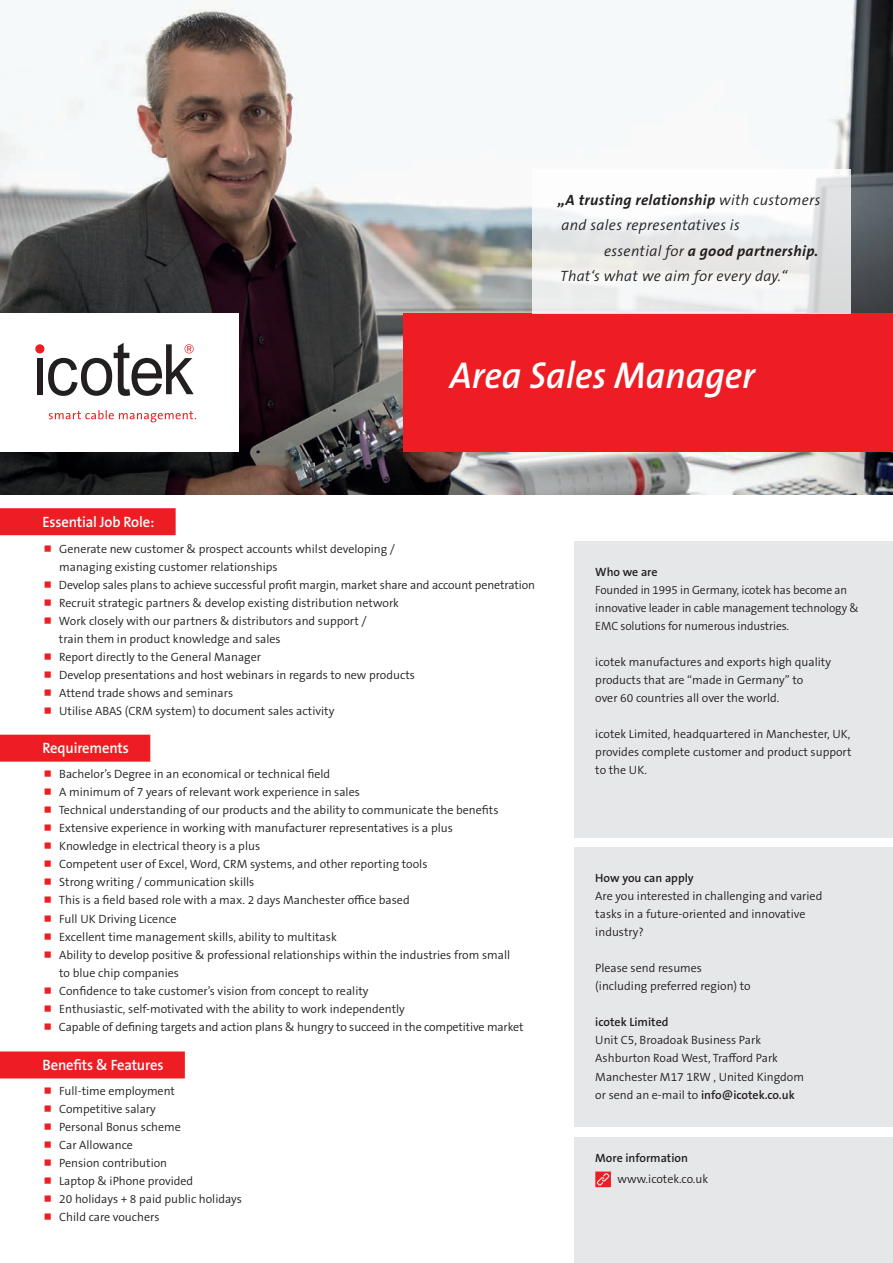
<style>
.page{position:relative;width:893px;height:1263px;background:#fff}
.page>*{position:absolute;margin:0;border:0;box-sizing:border-box;transform-origin:0 0}
.t1{font:italic 600 37.5px "The Sans B W6";color:#fff}
.t2{font:italic 700 15px "The Sans B W7";letter-spacing:.02em;color:#231f20}
.t3{font:italic 300 15px "The Sans B W4";letter-spacing:.02em;color:#231f20}
.t4{font:600 15px "The Sans B W6";letter-spacing:-.01em;color:#fff}
.t5{font:300 12px/18px "The Sans B W4";color:#231f20}
.t6{font:600 12px "The Sans B W6";color:#231f20}
.s1{font-family:"The Sans B W4";font-weight:300}
</style>
<div class="page">
<img style="left:0;top:0;width:893px;height:494px">
<div style="left:0;top:1051px;width:185px;height:27px;background:#ee1d23"></div>
<div style="left:0;top:735px;width:150px;height:27px;background:#ee1d23"></div>
<div style="left:0;top:508px;width:176px;height:27px;background:#ee1d23"></div>
<div style="left:574px;top:847px;width:319px;height:280px;background:#e6e7e9"></div>
<div style="left:574px;top:1137px;width:319px;height:126px;background:#e6e7e9"></div>
<div style="left:574px;top:541px;width:319px;height:297px;background:#e6e7e9"></div>
<svg style="left:595px;top:1171px;width:16px;height:16px"></svg>
<div style="left:0;top:314px;width:238px;height:138px;background:#fff"></div>
<svg style="left:49px;top:410px;width:147px;height:12px"></svg>
<div style="left:35px;top:344px;width:9px;height:9px;background:#ee1d23;border-radius:50%"></div>
<svg style="left:48px;top:343px;width:146px;height:53px"></svg>
<div style="left:37px;top:358px;width:6px;height:36px;background:#231f20"></div>
<div style="left:404px;top:314px;width:489px;height:138px;background:#ee1d23"></div>
<svg style="left:531px;top:169px;width:319px;height:145px"></svg>
<p class="t2" style="left:558px;top:190px;width:264px">„A trusting relationship <span class="s1">with customers</span></p>
<p class="t3" style="left:561px;top:216px;width:180px">and sales representatives is</p>
<p class="t2" style="left:604px;top:241px;width:216px"><span class="s1">essential for</span> a good partnership.</p>
<p class="t3" style="left:560px;top:267px;width:229px">That‘s what we aim for every day.“</p>
<p class="t4" style="left:43px;top:512px;width:113px">Essential Job Role:</p>
<h1 class="t1" style="left:450px;top:352px;width:307px">Area Sales Manager</h1>
<p class="t5" style="left:59px;top:539px;width:477px">Generate new customer &amp; prospect accounts whilst developing /<br>managing existing customer relationships<br>Develop sales plans to achieve successful profit margin, market share and account penetration Recruit strategic partners &amp; develop existing distribution network<br>Work closely with our partners &amp; distributors and support /<br>train them in product knowledge and sales<br>Report directly to the General Manager<br>Develop presentations and host webinars in regards to new products<br>Attend trade shows and seminars<br>Utilise ABAS (CRM system) to document sales activity</p>
<p class="t4" style="left:43px;top:738px;width:88px">Requirements</p>
<p class="t5" style="left:59px;top:765px;width:466px">Bachelor’s Degree in an economical or technical field<br>A minimum of 7 years of relevant work experience in sales<br>Technical understanding of our products and the ability to communicate the benefits Extensive experience in working with manufacturer representatives is a plus<br>Knowledge in electrical theory is a plus<br>Competent user of Excel, Word, CRM systems, and other reporting tools<br>Strong writing / communication skills<br>This is a field based role with a max. 2 days Manchester office based<br>Full UK Driving Licence<br>Excellent time management skills, ability to multitask<br>Ability to develop positive &amp; professional relationships within the industries from small to blue chip companies<br>Confidence to take customer’s vision from concept to reality<br>Enthusiastic, self-motivated with the ability to work independently<br>Capable of defining targets and action plans &amp; hungry to succeed in the competitive market</p>
<p class="t4" style="left:43px;top:1055px;width:122px">Benefits &amp; Features</p>
<p class="t5" style="left:59px;top:1082px;width:184px">Full-time employment<br>Competitive salary<br>Personal Bonus scheme<br>Car Allowance<br>Pension contribution<br>Laptop &amp; iPhone provided<br>20 holidays + 8 paid public holidays<br>Child care vouchers</p>
<p class="t6" style="left:595px;top:564px;width:64px">Who we are</p>
<p class="t5" style="left:595px;top:581px;width:265px">Founded in 1995 in Germany, icotek has become an innovative leader in cable management technology &amp;<br>EMC solutions for numerous industries.</p>
<p class="t5" style="left:595px;top:653px;width:237px">icotek manufactures and exports high quality products that are “made in Germany” to<br>over 60 countries all over the world.</p>
<p class="t5" style="left:595px;top:725px;width:258px;text-align:justify">icotek Limited, headquartered in Manchester, UK, provides complete customer and product support to the UK.</p>
<p class="t6" style="left:595px;top:870px;width:100px">How you can apply</p>
<p class="t5" style="left:595px;top:887px;width:229px">Are you interested in challenging and varied tasks in a future-oriented and innovative industry?</p>
<p class="t5" style="left:595px;top:959px;width:157px">Please send resumes (including preferred region) to</p>
<p class="t6" style="left:595px;top:1014px;width:75px">icotek Limited</p>
<p class="t5" style="left:595px;top:1031px;width:210px">Unit C5, Broadoak Business Park<br>Ashburton Road West, Trafford Park<br>Manchester M17 1RW , United Kingdom</p>
<p class="t6" style="left:595px;top:1087px;width:201px"><span class="s1">or send an e-mail to</span> info@icotek.co.uk</p>
<p class="t6" style="left:595px;top:1150px;width:94px">More information</p>
<p class="t5" style="left:618px;top:1170px;width:92px">www.icotek.co.uk</p>
</div>
